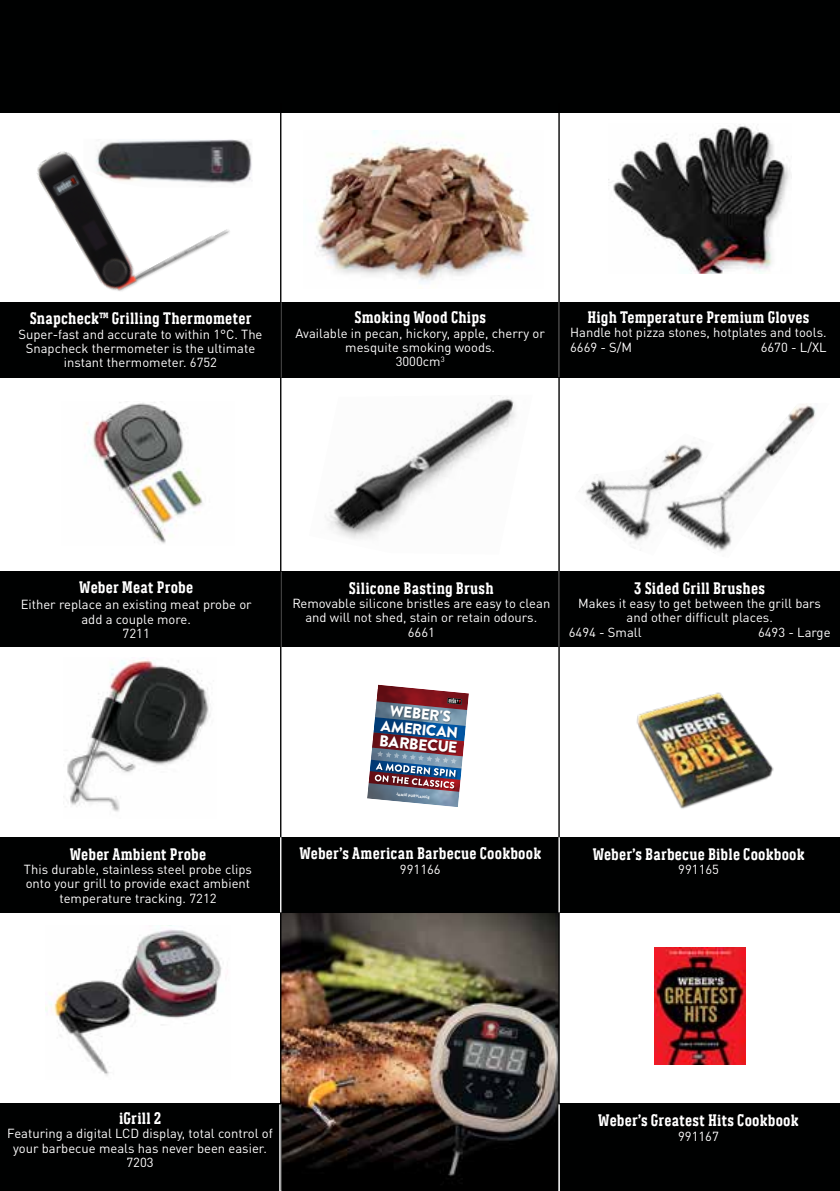
<style>
.page{position:relative;width:840px;height:1191px;background:#fff}
.page>*{position:absolute;margin:0;border:0;box-sizing:border-box;transform-origin:0 0}
.t1{font:700 17px "Weber Serif";letter-spacing:.015em;color:#fff}
.t2{font:900 15.8px "Brandon Grotesque";color:#fff}
.t3{font:900 15.2px "Brandon Grotesque";color:#fff}
.t4{font:13px/14.4px "DIN Pro";color:#fff;text-align:center}
.t5{font:900 3.6px "Brandon Grotesque";color:#fff}
</style>
<div class="page">
<div style="left:0;top:1103px;width:839px;height:88px;background:#000101"></div>
<img style="left:281px;top:912px;width:276px;height:279px">
<img style="left:315px;top:130px;width:215px;height:153px">
<img style="left:45px;top:929px;width:177px;height:147px">
<img style="left:367px;top:684px;width:101px;height:123px">
<img style="left:636px;top:692px;width:138px;height:117px">
<img style="left:654px;top:947px;width:90px;height:117px">
<div style="left:0;top:302px;width:839px;height:76px;background:#000101"></div>
<div style="left:0;top:571px;width:839px;height:76px;background:#000101"></div>
<div style="left:0;top:0;width:839px;height:113px;background:#000101"></div>
<hr style="left:280px;top:1103px;width:1px;height:88px;background:#fff">
<img style="left:585px;top:468px;width:74px;height:74px">
<img style="left:659px;top:403px;width:157px;height:148px">
<img style="left:608px;top:124px;width:182px;height:149px">
<img style="left:325px;top:395px;width:191px;height:144px">
<img style="left:86px;top:402px;width:117px;height:142px">
<img style="left:37px;top:151px;width:193px;height:140px">
<img style="left:83px;top:139px;width:169px;height:48px">
<img style="left:67px;top:659px;width:144px;height:153px">
<hr style="left:558px;top:103px;width:1px;height:1087px;background:#000">
<div style="left:0;top:837px;width:839px;height:75px;background:#000101"></div>
<hr style="left:280px;top:103px;width:1px;height:1087px;background:#000">
<hr style="left:280px;top:837px;width:1px;height:75px;background:#fff">
<hr style="left:558px;top:837px;width:1px;height:75px;background:#fff">
<hr style="left:279px;top:1104px;width:1px;height:87px;background:#fff">
<hr style="left:558px;top:1104px;width:1px;height:87px;background:#fff">
<h1 class="t1" style="left:30px;top:309px;width:223px">Snapcheck™ Grilling Thermometer</h1>
<p class="t4" style="left:18px;top:326px;width:245px">Super-fast and accurate to within 1°C. The<br>Snapcheck thermometer is the ultimate instant thermometer. 6752</p>
<h1 class="t1" style="left:354px;top:308px;width:133px">Smoking Wood Chips</h1>
<p class="t4" style="left:295px;top:325px;width:251px">Available in pecan, hickory, apple, cherry or mesquite smoking woods.<br>3000cm<sup>3</sup></p>
<h1 class="t1" style="left:587px;top:307px;width:223px">High Temperature Premium Gloves</h1>
<p class="t4" style="left:569px;top:324px;width:258px;text-align:left">Handle hot pizza stones, hotplates and tools.<br>6669 - S/M</p>
<p class="t4" style="left:760px;top:339px;width:67px">6670 - L/XL</p>
<h1 class="t1" style="left:79px;top:577px;width:115px">Weber Meat Probe</h1>
<p class="t4" style="left:21px;top:596px;width:232px">Either replace an existing meat probe or add a couple more.<br>7211</p>
<h1 class="t1" style="left:70px;top:844px;width:138px">Weber Ambient Probe</h1>
<p class="t4" style="left:24px;top:861px;width:229px">This durable, stainless steel probe clips onto your grill to provide exact ambient temperature tracking. 7212</p>
<h1 class="t1" style="left:349px;top:578px;width:146px">Silicone Basting Brush</h1>
<p class="t4" style="left:292px;top:595px;width:259px">Removable silicone bristles are easy to clean and will not shed, stain or retain odours.<br>6661</p>
<h1 class="t1" style="left:634px;top:578px;width:132px">3 Sided Grill Brushes</h1>
<p class="t4" style="left:578px;top:595px;width:244px">Makes it easy to get between the grill bars</p>
<p class="t4" style="left:626px;top:610px;width:148px">and other difficult places.</p>
<p class="t4" style="left:568px;top:624px;width:74px">6494 - Small</p>
<p class="t4" style="left:757px;top:624px;width:74px">6493 - Large</p>
<p class="t3" style="left:391px;top:700px;width:63px;rotate:5deg">WEBER'S</p>
<p class="t3" style="left:381px;top:715px;width:79px;rotate:5deg">AMERICAN</p>
<p class="t2" style="left:380px;top:729px;width:80px;rotate:5deg">BARBECUE</p>
<p class="t5" style="left:396px;top:791px;width:35px;rotate:6deg">JAMIE PURVIANCE</p>
<h1 class="t1" style="left:299px;top:844px;width:243px">Weber’s American Barbecue Cookbook</h1>
<p class="t4" style="left:400px;top:861px;width:42px">991166</p>
<h1 class="t1" style="left:592px;top:844px;width:213px">Weber’s Barbecue Bible Cookbook</h1>
<p class="t4" style="left:678px;top:861px;width:42px">991165</p>
<h1 class="t1" style="left:119px;top:1108px;width:43px">iGrill 2</h1>
<p class="t4" style="left:7px;top:1125px;width:267px">Featuring a digital LCD display, total control of your barbecue meals has never been easier.<br>7203</p>
<h1 class="t1" style="left:598px;top:1111px;width:202px">Weber’s Greatest Hits Cookbook</h1>
<p class="t4" style="left:677px;top:1128px;width:42px">991167</p>
</div>
